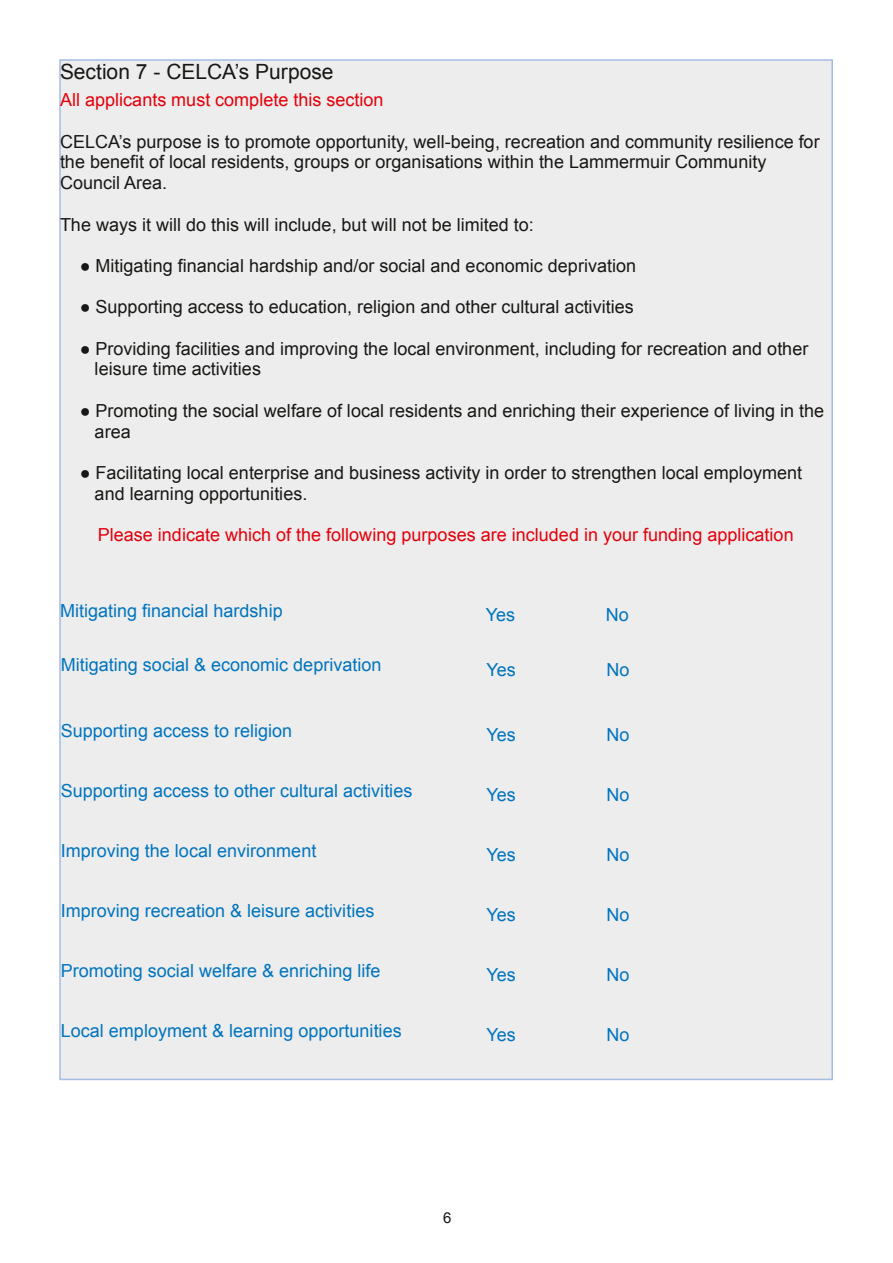
<style>
.page{position:relative;width:893px;height:1263px;background:#fff}
.page>*{position:absolute;margin:0;border:0;box-sizing:border-box;transform-origin:0 0}
.t1{font:21px "Arial";color:#181715}
.t2{font:18px/20.7px "Arial";color:#181715}
.t3{font:18px "Arial";color:#0074be}
.t4{font:18px "Arial";color:#e3000b}
.t5{font:15px "Arial";color:#181715}
</style>
<div class="page">
<div style="left:60px;top:60px;width:772px;height:1019px;background:#ededed"></div>
<p class="t1" style="left:60px;top:60px;width:275px">Section 7 - CELCA’s Purpose</p>
<p class="t4" style="left:60px;top:90px;width:325px">All applicants must complete this section</p>
<p class="t2" style="left:60px;top:131px;width:761px">CELCA’s purpose is to promote opportunity, well-being, recreation and community resilience for the benefit of local residents, groups or organisations within the Lammermuir Community<br>Council Area.</p>
<p class="t2" style="left:60px;top:214px;width:475px">The ways it will do this will include, but will not be limited to:</p>
<p class="t2" style="left:80px;top:255px;width:558px">● Mitigating financial hardship and/or social and economic deprivation</p>
<p class="t2" style="left:80px;top:297px;width:555px">● Supporting access to education, religion and other cultural activities</p>
<p class="t2" style="left:95px;top:338px;width:715px;text-indent:-15px">● Providing facilities and improving the local environment, including for recreation and other leisure time activities</p>
<p class="t2" style="left:95px;top:400px;width:731px;text-indent:-15px">● Promoting the social welfare of local residents and enriching their experience of living in the area</p>
<p class="t2" style="left:95px;top:462px;width:709px;text-indent:-15px">● Facilitating local enterprise and business activity in order to strengthen local employment and learning opportunities.</p>
<p class="t4" style="left:98px;top:525px;width:697px">Please indicate which of the following purposes are included in your funding application</p>
<p class="t3" style="left:60px;top:601px;width:224px">Mitigating financial hardship</p>
<p class="t3" style="left:486px;top:605px;width:31px">Yes</p>
<p class="t3" style="left:606px;top:605px;width:25px">No</p>
<p class="t3" style="left:61px;top:655px;width:322px">Mitigating social &amp; economic deprivation</p>
<p class="t3" style="left:486px;top:659px;width:31px">Yes</p>
<p class="t3" style="left:607px;top:659px;width:25px">No</p>
<p class="t3" style="left:61px;top:721px;width:233px">Supporting access to religion</p>
<p class="t3" style="left:486px;top:725px;width:31px">Yes</p>
<p class="t3" style="left:607px;top:725px;width:25px">No</p>
<p class="t3" style="left:61px;top:781px;width:353px">Supporting access to other cultural activities</p>
<p class="t3" style="left:486px;top:785px;width:31px">Yes</p>
<p class="t3" style="left:607px;top:785px;width:25px">No</p>
<p class="t3" style="left:61px;top:841px;width:257px">Improving the local environment</p>
<p class="t3" style="left:486px;top:845px;width:31px">Yes</p>
<p class="t3" style="left:607px;top:845px;width:25px">No</p>
<p class="t3" style="left:61px;top:901px;width:315px">Improving recreation &amp; leisure activities</p>
<p class="t3" style="left:486px;top:905px;width:31px">Yes</p>
<p class="t3" style="left:607px;top:905px;width:25px">No</p>
<p class="t3" style="left:61px;top:961px;width:321px">Promoting social welfare &amp; enriching life</p>
<p class="t3" style="left:486px;top:965px;width:31px">Yes</p>
<p class="t3" style="left:607px;top:965px;width:25px">No</p>
<p class="t3" style="left:61px;top:1021px;width:342px">Local employment &amp; learning opportunities</p>
<p class="t3" style="left:486px;top:1025px;width:31px">Yes</p>
<p class="t3" style="left:607px;top:1025px;width:25px">No</p>
<p class="t5" style="left:443px;top:1209px;width:10px">6</p>
</div>
